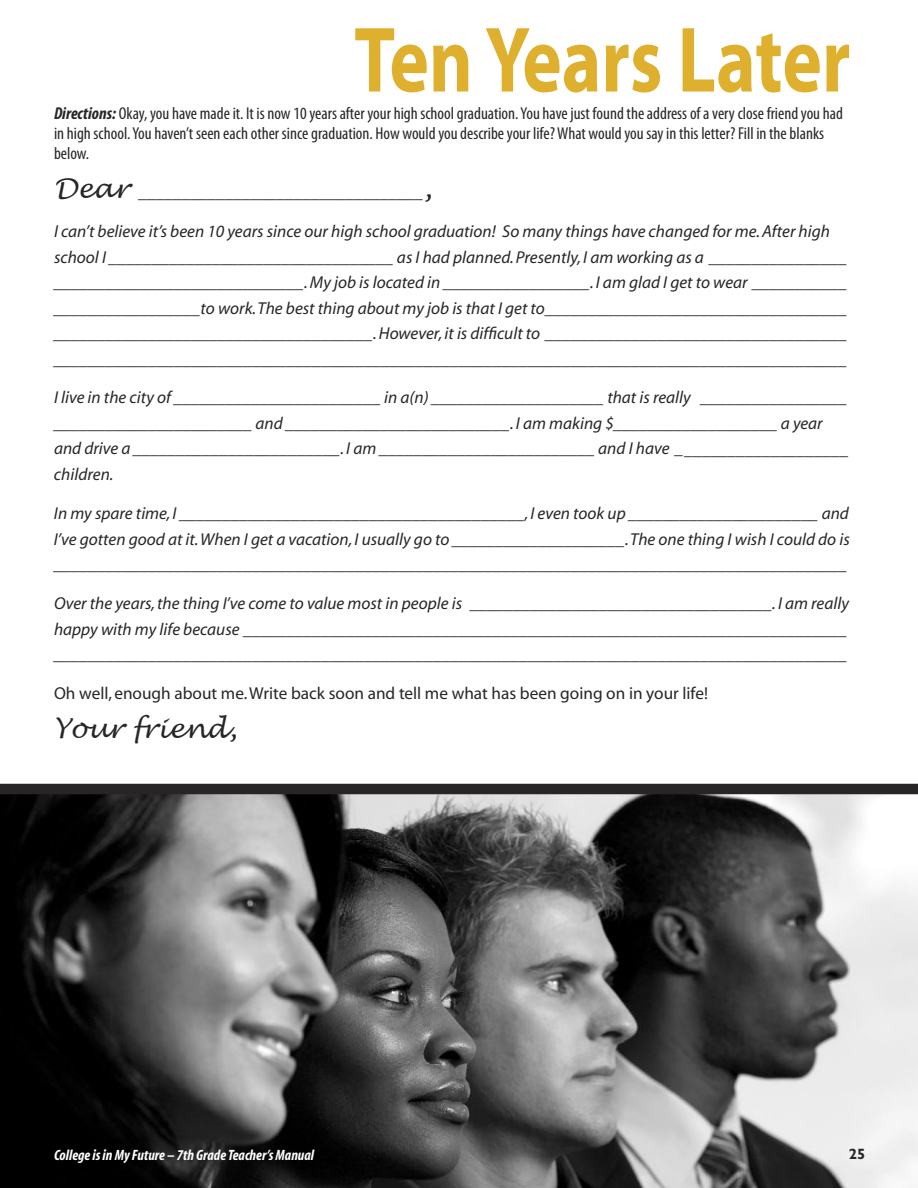
<style>
.page{position:relative;width:918px;height:1188px;background:#fff}
.page>*{position:absolute;margin:0;border:0;box-sizing:border-box;transform-origin:0 0}
.t1{font:700 93.75px "Myriad";color:#deb02e;scale:.8 1}
.t2{font:italic 27px "Lucida Handwriting";color:#272525}
.t3{font:italic 17.25px/25.5px "Myriad";color:#272525}
.t4{font:condensed 17.25px/20.2px "Myriad Pro";color:#272525}
.t5{font:17.25px "Myriad";color:#272525}
.t6{font:italic 700 condensed 15px "Myriad";color:#fff}
.t7{font:700 15px "Gill Sans";color:#272525}
.s1{font-weight:700;font-style:italic}
.s2{font-family:"Lucida Handwriting";font-style:italic;font-size:27px}
</style>
<div class="page">
<img style="left:0;top:794px;width:918px;height:394px">
<div style="left:0;top:784px;width:918px;height:10px;background:#272525"></div>
<h1 class="t1" style="left:354px;top:12px;width:622px">Ten Years Later</h1>
<p class="t4" style="left:54px;top:103px;width:791px"><span class="s1">Directions:</span> Okay, you have made it. It is now 10 years after your high school graduation. You have just found the address of a very close friend you had in high school. You haven’t seen each other since graduation. How would you describe your life? What would you say in this letter? Fill in the blanks below.</p>
<p class="t5" style="left:54px;top:184px;width:380px"><span class="s2">Dear</span> _________________________________<span class="s2">,</span></p>
<p class="t3" style="left:54px;top:219px;width:795px">I can’t believe it’s been 10 years since our high school graduation! So many things have changed for me. After high school I _________________________________ as I had planned. Presently, I am working as a ________________ _____________________________. My job is located in _________________. I am glad I get to wear ___________ _________________to work. The best thing about my job is that I get to ___________________________________ _____________________________________. However, it is difficult to ___________________________________ ____________________________________________________________________________________________</p>
<p class="t3" style="left:54px;top:386px;width:797px">I live in the city of ________________________ in a(n) ____________________ that is really _________________ _______________________ and __________________________. I am making $___________________ a year and drive a ________________________. I am _________________________ and I have ____________________ children.</p>
<p class="t3" style="left:54px;top:501px;width:797px;text-align:justify">In my spare time, I ________________________________________, I even took up ______________________ and I’ve gotten good at it. When I get a vacation, I usually go to ____________________. The one thing I wish I could do is ____________________________________________________________________________________________</p>
<p class="t3" style="left:54px;top:591px;width:796px;text-align:justify">Over the years, the thing I’ve come to value most in people is ___________________________________. I am really happy with my life because ______________________________________________________________________ ____________________________________________________________________________________________</p>
<p class="t5" style="left:54px;top:685px;width:656px">Oh well, enough about me. Write back soon and tell me what has been going on in your life!</p>
<h2 class="t2" style="left:54px;top:712px;width:185px">Your friend,</h2>
<p class="t6" style="left:54px;top:1148px;width:262px">College is in My Future – 7th Grade Teacher’s Manual</p>
<p class="t7" style="left:849px;top:1145px;width:18px">25</p>
</div>
